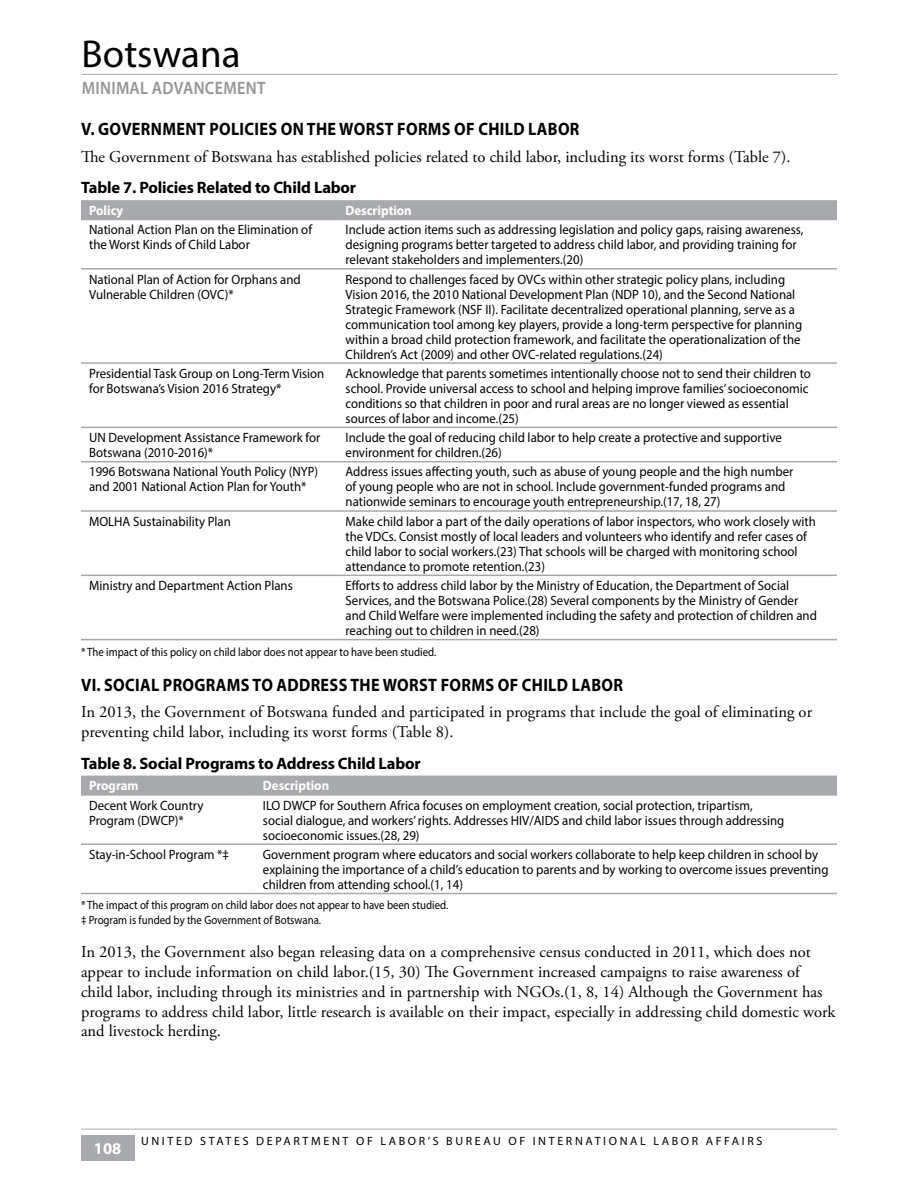
<style>
.page{position:relative;width:918px;height:1188px;background:#fff}
.page>*{position:absolute;margin:0;border:0;box-sizing:border-box;transform-origin:0 0}
.t1{font:39px "Myriad Pro";color:#000}
.H1-MAIN_HEADS{font:700 18px "Myriad Pro";letter-spacing:.02em;color:#000;scale:.9 1}
.t2{font:600 18px "Myriad Pro";letter-spacing:.02em;color:#939598;scale:.9 1}
.Subtitle{font:16.5px/19.8px "Adobe Garamond Pro";color:#000}
.TABLE_TITLES{font:700 16.5px "Myriad Pro";letter-spacing:-.01em;color:#000}
.t3{font:700 16.5px "Myriad Pro";color:#fff}
.TABLE_TEXT{font:13.5px/15px "Myriad Pro";color:#000;scale:.95 1}
.TABLE_TEXT-2{font:700 13.5px "Myriad Pro";color:#fff;scale:.95 1}
.TABLE_SOURCES{font:12px "Myriad Pro";color:#000;scale:.9 1}
.TABLE_SOURCES-2{font:12px "Myriad Pro";letter-spacing:.22em;color:#000}
</style>
<div class="page">
<div style="left:81px;top:1136px;width:53px;height:25px;background:#a7a9ac"></div>
<hr style="left:81px;top:1129px;width:756px;height:1px;background:#a7a9ac">
<hr style="left:82px;top:74px;width:756px;height:1px;background:#a7a9ac">
<div style="left:81px;top:200px;width:756px;height:19px;background:#a7a9ac"></div>
<hr style="left:81px;top:219px;width:257px;height:1px;background:#a7a9ac">
<hr style="left:338px;top:219px;width:499px;height:1px;background:#a7a9ac">
<hr style="left:81px;top:268px;width:257px;height:2px;background:#a7a9ac">
<hr style="left:338px;top:268px;width:499px;height:2px;background:#a7a9ac">
<hr style="left:81px;top:362px;width:257px;height:2px;background:#a7a9ac">
<hr style="left:338px;top:362px;width:499px;height:2px;background:#a7a9ac">
<hr style="left:81px;top:427px;width:257px;height:1px;background:#a7a9ac">
<hr style="left:338px;top:427px;width:499px;height:1px;background:#a7a9ac">
<hr style="left:81px;top:461px;width:257px;height:1px;background:#a7a9ac">
<hr style="left:338px;top:461px;width:499px;height:1px;background:#a7a9ac">
<hr style="left:81px;top:510px;width:257px;height:2px;background:#a7a9ac">
<hr style="left:338px;top:510px;width:499px;height:2px;background:#a7a9ac">
<hr style="left:81px;top:575px;width:257px;height:1px;background:#a7a9ac">
<hr style="left:338px;top:575px;width:499px;height:1px;background:#a7a9ac">
<hr style="left:81px;top:639px;width:257px;height:1px;background:#a7a9ac">
<hr style="left:338px;top:639px;width:499px;height:1px;background:#a7a9ac">
<div style="left:81px;top:776px;width:756px;height:18px;background:#a7a9ac"></div>
<hr style="left:81px;top:794px;width:174px;height:2px;background:#a7a9ac">
<hr style="left:255px;top:794px;width:582px;height:2px;background:#a7a9ac">
<hr style="left:81px;top:843px;width:174px;height:2px;background:#a7a9ac">
<hr style="left:255px;top:843px;width:582px;height:2px;background:#a7a9ac">
<hr style="left:81px;top:893px;width:174px;height:1px;background:#a7a9ac">
<hr style="left:255px;top:893px;width:582px;height:1px;background:#a7a9ac">
<h1 class="t1" style="left:82px;top:30px;width:160px">Botswana</h1>
<h2 class="t2" style="left:82px;top:77px;width:206px">MINIMAL ADVANCEMENT</h2>
<h2 class="H1-MAIN_HEADS" style="left:81px;top:117px;width:555px">V. GOVERNMENT POLICIES ON THE WORST FORMS OF CHILD LABOR</h2>
<p class="Subtitle" style="left:81px;top:147px;width:711px">The Government of Botswana has established policies related to child labor, including its worst forms (Table 7).</p>
<h4 class="TABLE_TITLES" style="left:81px;top:177px;width:277px">Table 7. Policies Related to Child Labor</h4>
<p class="TABLE_TEXT-2" style="left:89px;top:202px;width:38px">Policy</p>
<p class="TABLE_TEXT-2" style="left:346px;top:202px;width:71px">Description</p>
<p class="TABLE_TEXT" style="left:89px;top:222px;width:236px">National Action Plan on the Elimination of the Worst Kinds of Child Labor</p>
<p class="TABLE_TEXT" style="left:346px;top:222px;width:483px">Include action items such as addressing legislation and policy gaps, raising awareness, designing programs better targeted to address child labor, and providing training for relevant stakeholders and implementers.(20)</p>
<p class="TABLE_TEXT" style="left:89px;top:271px;width:224px">National Plan of Action for Orphans and<br>Vulnerable Children (OVC)*</p>
<p class="TABLE_TEXT" style="left:346px;top:271px;width:482px">Respond to challenges faced by OVCs within other strategic policy plans, including Vision 2016, the 2010 National Development Plan (NDP 10), and the Second National Strategic Framework (NSF II). Facilitate decentralized operational planning, serve as a communication tool among key players, provide a long-term perspective for planning within a broad child protection framework, and facilitate the operationalization of the Children’s Act (2009) and other OVC-related regulations.(24)</p>
<p class="TABLE_TEXT" style="left:89px;top:366px;width:249px">Presidential Task Group on Long-Term Vision for Botswana’s Vision 2016 Strategy*</p>
<p class="TABLE_TEXT" style="left:346px;top:366px;width:491px">Acknowledge that parents sometimes intentionally choose not to send their children to school. Provide universal access to school and helping improve families’ socioeconomic conditions so that children in poor and rural areas are no longer viewed as essential sources of labor and income.(25)</p>
<p class="TABLE_TEXT" style="left:89px;top:430px;width:245px">UN Development Assistance Framework for<br>Botswana (2010-2016)*</p>
<p class="TABLE_TEXT" style="left:346px;top:430px;width:461px">Include the goal of reducing child labor to help create a protective and supportive environment for children.(26)</p>
<p class="TABLE_TEXT" style="left:89px;top:464px;width:243px">1996 Botswana National Youth Policy (NYP) and 2001 National Action Plan for Youth*</p>
<p class="TABLE_TEXT" style="left:346px;top:464px;width:473px">Address issues affecting youth, such as abuse of young people and the high number of young people who are not in school. Include government-funded programs and nationwide seminars to encourage youth entrepreneurship.(17, 18, 27)</p>
<p class="TABLE_TEXT" style="left:89px;top:513px;width:151px">MOLHA Sustainability Plan</p>
<p class="TABLE_TEXT" style="left:346px;top:513px;width:497px">Make child labor a part of the daily operations of labor inspectors, who work closely with the VDCs. Consist mostly of local leaders and volunteers who identify and refer cases of child labor to social workers.(23) That schools will be charged with monitoring school attendance to promote retention.(23)</p>
<p class="TABLE_TEXT" style="left:89px;top:578px;width:216px">Ministry and Department Action Plans</p>
<p class="TABLE_TEXT" style="left:346px;top:578px;width:498px">Efforts to address child labor by the Ministry of Education, the Department of Social Services, and the Botswana Police.(28) Several components by the Ministry of Gender and Child Welfare were implemented including the safety and protection of children and reaching out to children in need.(28)</p>
<p class="TABLE_SOURCES" style="left:81px;top:644px;width:396px">* The impact of this policy on child labor does not appear to have been studied.</p>
<h2 class="H1-MAIN_HEADS" style="left:81px;top:673px;width:604px">VI. SOCIAL PROGRAMS TO ADDRESS THE WORST FORMS OF CHILD LABOR</h2>
<p class="Subtitle" style="left:81px;top:703px;width:733px">In 2013, the Government of Botswana funded and participated in programs that include the goal of eliminating or preventing child labor, including its worst forms (Table 8).</p>
<h4 class="TABLE_TITLES" style="left:81px;top:753px;width:341px">Table 8. Social Programs to Address Child Labor</h4>
<p class="TABLE_TEXT-2" style="left:89px;top:777px;width:54px">Program</p>
<p class="TABLE_TEXT-2" style="left:263px;top:777px;width:71px">Description</p>
<p class="TABLE_TEXT" style="left:89px;top:797px;width:122px">Decent Work Country<br>Program (DWCP)*</p>
<p class="TABLE_TEXT" style="left:263px;top:797px;width:550px">ILO DWCP for Southern Africa focuses on employment creation, social protection, tripartism, social dialogue, and workers’ rights. Addresses HIV/AIDS and child labor issues through addressing socioeconomic issues.(28, 29)</p>
<p class="TABLE_TEXT" style="left:89px;top:847px;width:149px">Stay-in-School Program *‡</p>
<p class="TABLE_TEXT" style="left:263px;top:847px;width:597px">Government program where educators and social workers collaborate to help keep children in school by explaining the importance of a child’s education to parents and by working to overcome issues preventing children from attending school.(1, 14)</p>
<p class="TABLE_SOURCES" style="left:81px;top:898px;width:410px">* The impact of this program on child labor does not appear to have been studied.</p>
<p class="TABLE_SOURCES" style="left:81px;top:912px;width:268px">‡ Program is funded by the Government of Botswana.</p>
<p class="Subtitle" style="left:81px;top:943px;width:756px">In 2013, the Government also began releasing data on a comprehensive census conducted in 2011, which does not appear to include information on child labor.(15, 30) The Government increased campaigns to raise awareness of child labor, including through its ministries and in partnership with NGOs.(1, 8, 14) Although the Government has programs to address child labor, little research is available on their impact, especially in addressing child domestic work and livestock herding.</p>
<p class="t3" style="left:94px;top:1138px;width:29px">108</p>
<p class="TABLE_SOURCES-2" style="left:141px;top:1133px;width:623px">UNITED STATES DEPARTMENT OF LABOR’S BUREAU OF INTERNATIONAL LABOR AFFAIRS</p>
</div>
